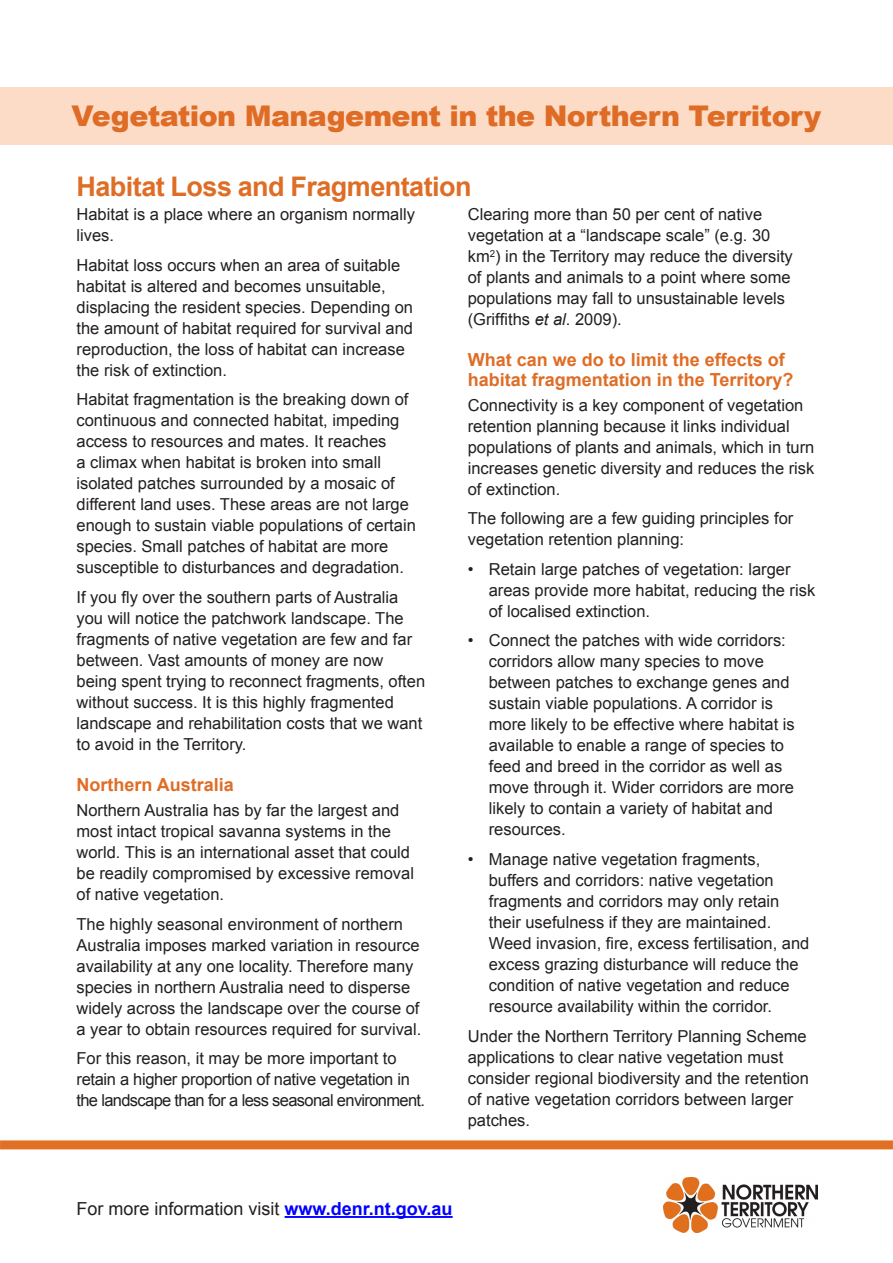
<style>
.page{position:relative;width:893px;height:1263px;background:#fff}
.page>*{position:absolute;margin:0;border:0;box-sizing:border-box;transform-origin:0 0}
.t1{font:900 28.5px "Arial";letter-spacing:-.02em;color:#df6c26}
.Headline{font:700 27px "Arial";letter-spacing:-.02em;color:#de6d26}
.Sub_1{font:700 18px/19.5px "Arial";color:#df6d26}
.t2{font:18px "Arial";color:#231f20}
.Body_text{font:16.5px/21px "Arial";color:#231f20}
.Body_text-2{font:16.5px/21px "Arial";letter-spacing:-.02em;color:#231f20}
.s1{font-style:italic}
.s2{font-weight:700;color:#00f}
</style>
<div class="page">
<div style="left:0;top:87px;width:893px;height:58px;background:#fcdcc6"></div>
<hr style="left:285px;top:1216px;width:168px;height:2px;background:#00f">
<img style="left:663px;top:1178px;width:154px;height:55px">
<div style="left:0;top:1140px;width:893px;height:9px;background:#e17025"></div>
<h1 class="t1" style="left:72px;top:95px;width:751px">Vegetation Management in the Northern Territory</h1>
<p class="Headline" style="left:77px;top:168px;width:397px">Habitat Loss and Fragmentation</p>
<p class="Body_text" style="left:77px;top:204px;width:340px">Habitat is a place where an organism normally lives.</p>
<p class="Body_text" style="left:77px;top:255px;width:338px">Habitat loss occurs when an area of suitable habitat is altered and becomes unsuitable, displacing the resident species. Depending on the amount of habitat required for survival and reproduction, the loss of habitat can increase the risk of extinction.</p>
<p class="Body_text" style="left:77px;top:389px;width:341px">Habitat fragmentation is the breaking down of continuous and connected habitat, impeding access to resources and mates. It reaches<br>a climax when habitat is broken into small isolated patches surrounded by a mosaic of different land uses. These areas are not large enough to sustain viable populations of certain species. Small patches of habitat are more susceptible to disturbances and degradation.</p>
<p class="Body_text" style="left:77px;top:587px;width:350px">If you fly over the southern parts of Australia you will notice the patchwork landscape. The fragments of native vegetation are few and far between. Vast amounts of money are now being spent trying to reconnect fragments, often without success. It is this highly fragmented landscape and rehabilitation costs that we want to avoid in the Territory.</p>
<p class="Sub_1" style="left:77px;top:775px;width:159px">Northern Australia</p>
<p class="Body_text" style="left:77px;top:800px;width:339px">Northern Australia has by far the largest and most intact tropical savanna systems in the world. This is an international asset that could be readily compromised by excessive removal of native vegetation.</p>
<p class="Body_text" style="left:77px;top:913px;width:346px">The highly seasonal environment of northern Australia imposes marked variation in resource availability at any one locality. Therefore many species in northern Australia need to disperse widely across the landscape over the course of a year to obtain resources required for survival.</p>
<p class="Body_text-2" style="left:77px;top:1048px;width:350px">For this reason, it may be more important to retain a higher proportion of native vegetation in the landscape than for a less seasonal environment.</p>
<p class="Body_text" style="left:468px;top:204px;width:327px">Clearing more than 50 per cent of native vegetation at a “landscape scale” (e.g. 30 km<sup>2</sup>) in the Territory may reduce the diversity of plants and animals to a point where some populations may fall to unsustainable levels (Griffiths <span class="s1">et al</span>. 2009).</p>
<p class="Sub_1" style="left:468px;top:351px;width:327px">What can we do to limit the effects of habitat fragmentation in the Territory?</p>
<p class="Body_text" style="left:468px;top:395px;width:348px">Connectivity is a key component of vegetation retention planning because it links individual populations of plants and animals, which in turn increases genetic diversity and reduces the risk of extinction.</p>
<p class="Body_text" style="left:468px;top:508px;width:327px">The following are a few guiding principles for vegetation retention planning:</p>
<p class="Body_text" style="left:489px;top:559px;width:328px;text-indent:-21px">• Retain large patches of vegetation: larger areas provide more habitat, reducing the risk of localised extinction.</p>
<p class="Body_text" style="left:489px;top:630px;width:308px;text-indent:-21px">• Connect the patches with wide corridors: corridors allow many species to move between patches to exchange genes and sustain viable populations. A corridor is more likely to be effective where habitat is available to enable a range of species to feed and breed in the corridor as well as move through it. Wider corridors are more likely to contain a variety of habitat and resources.</p>
<p class="Body_text" style="left:489px;top:849px;width:322px;text-indent:-21px">• Manage native vegetation fragments, buffers and corridors: native vegetation fragments and corridors may only retain their usefulness if they are maintained.<br>Weed invasion, fire, excess fertilisation, and excess grazing disturbance will reduce the condition of native vegetation and reduce resource availability within the corridor.</p>
<p class="Body_text" style="left:468px;top:1025px;width:343px">Under the Northern Territory Planning Scheme applications to clear native vegetation must consider regional biodiversity and the retention of native vegetation corridors between larger patches.</p>
<p class="t2" style="left:77px;top:1197px;width:378px">For more information visit <span class="s2">www.denr.nt.gov.au</span></p>
</div>
